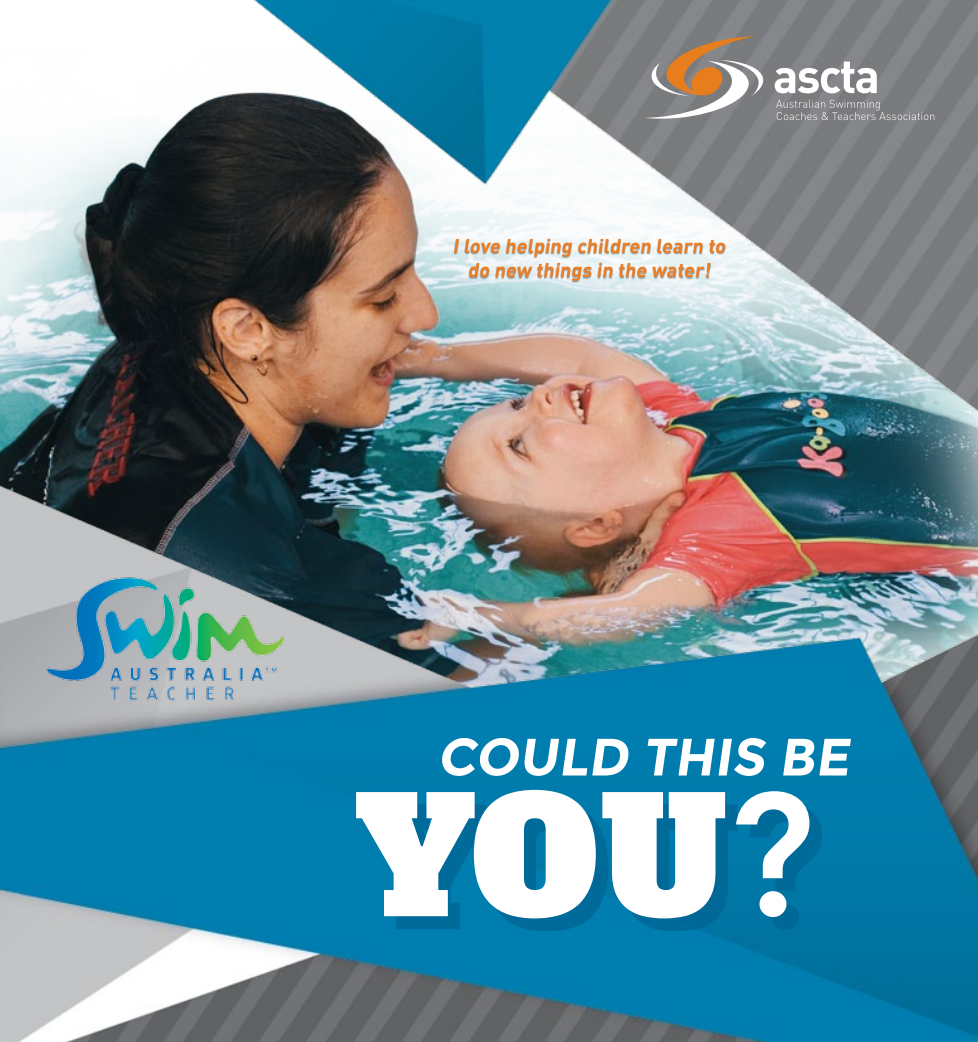
<style>
.page{position:relative;width:978px;height:1042px;background:#fff}
.page>*{position:absolute;margin:0;border:0;box-sizing:border-box;transform-origin:0 0}
.t1{font:159.42px "Alfa Slab One";color:#fff}
.t2{font:700 52.5px "Montserrat";color:#fff}
.t3{font:700 19.78px/24.5px "DIN";color:#eb7e25;text-align:center}
.s1{font-family:"Montserrat";font-size:175px}
</style>
<div class="page">
<img style="left:0;top:446px;width:977px;height:596px">
<img style="left:0;top:0;width:977px;height:436px">
<div style="left:454px;top:240px;width:271px;height:42px;background:#000;opacity:.34"></div>
<svg style="left:644px;top:36px;width:119px;height:83px;background:#a18f82"></svg>
<svg style="left:774px;top:62px;width:102px;height:31px"></svg>
<svg style="left:775px;top:100px;width:159px;height:20px;background:#8c8d90"></svg>
<div style="left:368px;top:802px;width:453px;height:129px;background:#006594;opacity:.75"></div>
<img style="left:40px;top:572px;width:251px;height:133px">
<p class="t3" style="left:453px;top:233px;width:277px">I love helping children learn to do new things in the water!</p>
<h2 class="t2" style="left:437px;top:726px;width:422px">COULD THIS BE</h2>
<h1 class="t1" style="left:354px;top:751px;width:466px">YOU<span class="s1">?</span></h1>
</div>
